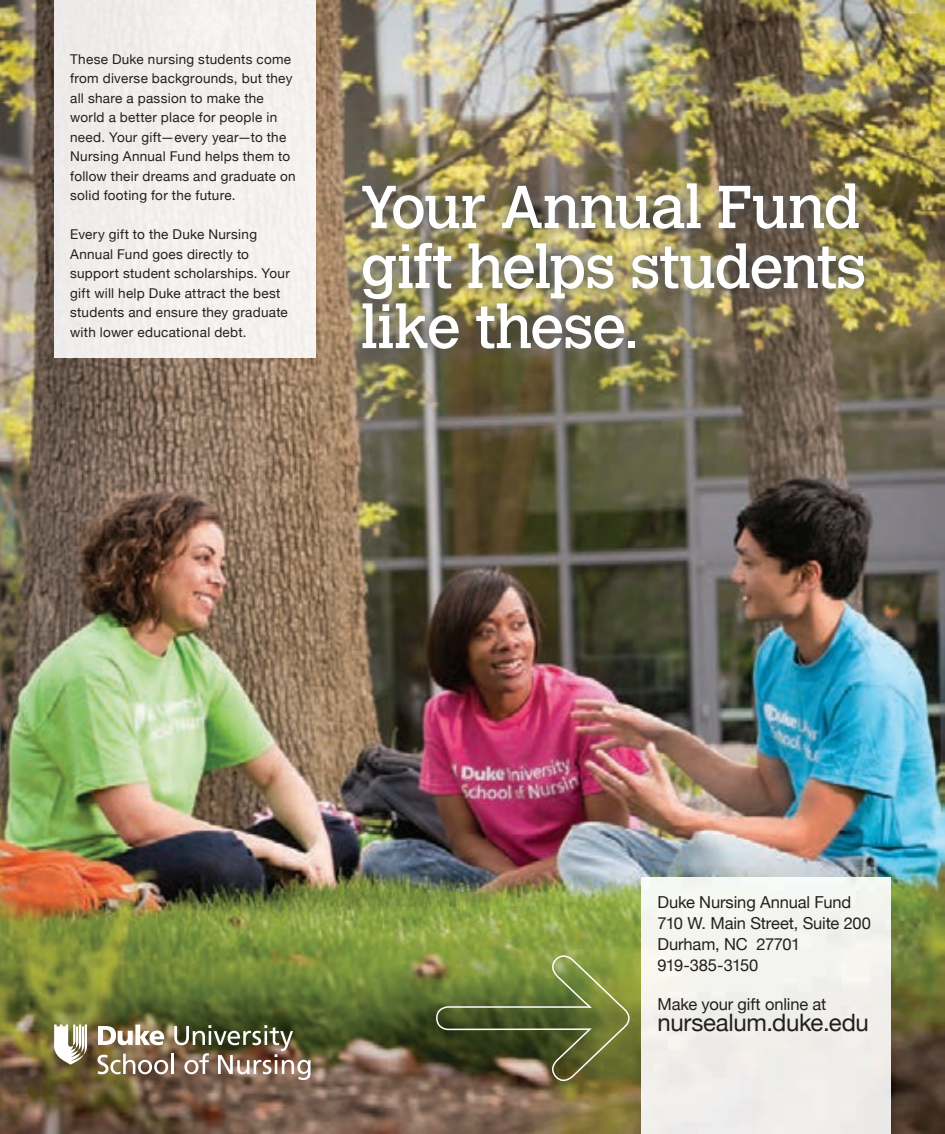
<style>
.page{position:relative;width:945px;height:1134px;background:#fff}
.page>*{position:absolute;margin:0;border:0;box-sizing:border-box;transform-origin:0 0}
.t1{font:60px/60px "Calvert";letter-spacing:-.02em;color:#fff;text-align:justify}
.t2{font:24px "Helvetica Neue";letter-spacing:-.015em;color:#231f20}
.t3{font:16.5px/21px "Helvetica Neue";letter-spacing:-.01em;color:#231f20}
.t4{font:13.5px/19.5px "Helvetica Neue";letter-spacing:.02em;color:#231f20}
</style>
<div class="page">
<img style="left:0;top:0;width:945px;height:1134px">
<img style="left:348px;top:168px;width:531px;height:195px">
<svg style="left:98px;top:1025px;width:66px;height:20px"></svg>
<svg style="left:98px;top:1054px;width:70px;height:20px"></svg>
<hr style="left:171px;top:1054px;width:3px;height:20px;background:#fff">
<img style="left:174px;top:1025px;width:136px;height:55px">
<svg style="left:54px;top:1024px;width:33px;height:41px"></svg>
<img style="left:435px;top:951px;width:195px;height:137px">
<div style="left:54px;top:0;width:261px;height:357px;background:#f2efed"></div>
<img style="left:641px;top:878px;width:250px;height:256px">
<p class="t4" style="left:70px;top:48px;width:227px">These Duke nursing students come from diverse backgrounds, but they all share a passion to make the world a better place for people in need. Your gift—every year—to the<br>Nursing Annual Fund helps them to follow their dreams and graduate on solid footing for the future.</p>
<p class="t4" style="left:70px;top:224px;width:221px">Every gift to the Duke Nursing<br>Annual Fund goes directly to support student scholarships. Your gift will help Duke attract the best students and ensure they graduate with lower educational debt.</p>
<h1 class="t1" style="left:360px;top:178px;width:508px">Your Annual Fund gift helps students like these.</h1>
<p class="t3" style="left:657px;top:890px;width:215px">Duke Nursing Annual Fund<br>710 W. Main Street, Suite 200<br>Durham, NC 27701<br>919-385-3150</p>
<p class="t3" style="left:657px;top:992px;width:170px">Make your gift online at</p>
<h2 class="t2" style="left:657px;top:1002px;width:213px">nursealum.duke.edu</h2>
</div>
